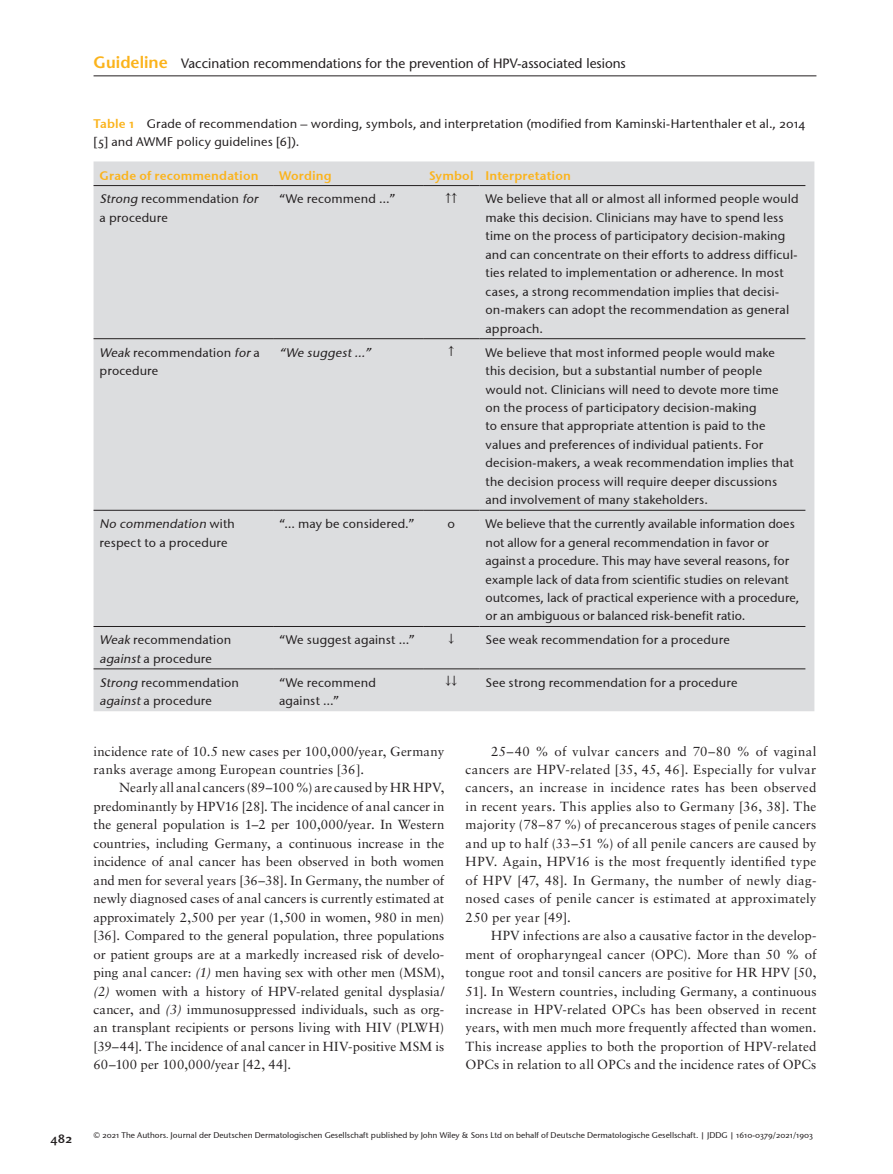
<style>
.page{position:relative;width:893px;height:1174px;background:#fff}
.page>*{position:absolute;margin:0;border:0;box-sizing:border-box;transform-origin:0 0}
.t1{font:13.5px "Stone Sans";color:#231f20}
.t2{font:13.2px/18.5px "Sabon";letter-spacing:.01em;color:#231f20;text-align:justify}
.t3{font:12.45px/18.5px "Stone Sans OSITCTT Medium";letter-spacing:.01em;color:#231f20}
.t4{font:12.45px "Stone Sans Sem OSITCTT Semi";letter-spacing:.01em;color:#fbb31b}
.t5{font:italic 12.45px "Stone Sans OSITCTT Medium";color:#231f20}
.t6{font:12.45px "STIX";color:#231f20}
.t7{font:12.45px "Stone Sans Sem OSITCTT Semi";color:#231f20}
.t8{font:8.25px "Stone Sans OSITCTT Medium";color:#231f20}
.s1{font-weight:600;font-size:16.5px;color:#fbb31b}
.s2{font-family:"Stone Sans Sem OSITCTT Semi";color:#fbb31b}
.s3{font-style:italic}
</style>
<div class="page">
<hr style="left:94px;top:76px;width:722px;height:1px;background:#231f20">
<div style="left:94px;top:161px;width:720px;height:550px;background:#dcdddf"></div>
<hr style="left:94px;top:185px;width:179px;height:1px;background:#231f20">
<hr style="left:273px;top:185px;width:150px;height:1px;background:#231f20">
<hr style="left:423px;top:185px;width:56px;height:1px;background:#231f20">
<hr style="left:479px;top:185px;width:326px;height:1px;background:#231f20">
<hr style="left:94px;top:338px;width:179px;height:1px;background:#231f20">
<hr style="left:273px;top:338px;width:150px;height:1px;background:#231f20">
<hr style="left:423px;top:338px;width:56px;height:1px;background:#231f20">
<hr style="left:479px;top:338px;width:326px;height:1px;background:#231f20">
<hr style="left:94px;top:510px;width:179px;height:1px;background:#231f20">
<hr style="left:273px;top:510px;width:150px;height:1px;background:#231f20">
<hr style="left:423px;top:510px;width:56px;height:1px;background:#231f20">
<hr style="left:479px;top:510px;width:326px;height:1px;background:#231f20">
<hr style="left:94px;top:626px;width:179px;height:1px;background:#231f20">
<hr style="left:273px;top:626px;width:150px;height:1px;background:#231f20">
<hr style="left:423px;top:626px;width:56px;height:1px;background:#231f20">
<hr style="left:479px;top:626px;width:326px;height:1px;background:#231f20">
<hr style="left:94px;top:668px;width:179px;height:1px;background:#231f20">
<hr style="left:273px;top:668px;width:150px;height:1px;background:#231f20">
<hr style="left:423px;top:668px;width:56px;height:1px;background:#231f20">
<hr style="left:479px;top:668px;width:326px;height:1px;background:#231f20">
<p class="t1" style="left:94px;top:55px;width:534px"><span class="s1">Guideline</span> Vaccination recommendations for the prevention of HPV-associated lesions</p>
<p class="t3" style="left:94px;top:114px;width:713px"><span class="s2">Table 1</span> Grade of recommendation – wording, symbols, and interpretation (modified from Kaminski-Hartenthaler et al., 2014 [5] and AWMF policy guidelines [6]).</p>
<p class="t4" style="left:100px;top:167px;width:160px">Grade of recommendation</p>
<p class="t4" style="left:279px;top:167px;width:54px">Wording</p>
<p class="t4" style="left:429px;top:167px;width:143px">Symbol Interpretation</p>
<p class="t3" style="left:100px;top:190px;width:163px"><span class="s3">Strong</span> recommendation <span class="s3">for </span>a procedure</p>
<p class="t3" style="left:279px;top:190px;width:118px">“We recommend …”</p>
<p class="t6" style="left:445px;top:188px;width:14px">↑↑</p>
<p class="t3" style="left:485px;top:190px;width:315px">We believe that all or almost all informed people would make this decision. Clinicians may have to spend less time on the process of participatory decision-making and can concentrate on their efforts to address difficul&shy;ties related to implementation or adherence. In most cases, a strong recommendation implies that decisi&shy;on-makers can adopt the recommendation as general approach.</p>
<p class="t3" style="left:100px;top:343px;width:162px"><span class="s3">Weak</span> recommendation <span class="s3">for</span>a procedure</p>
<p class="t5" style="left:279px;top:345px;width:96px">“We suggest…”</p>
<p class="t6" style="left:448px;top:341px;width:8px">↑</p>
<p class="t3" style="left:485px;top:343px;width:310px">We believe that most informed people would make this decision, but a substantial number of people would not. Clinicians will need to devote more time on the process of participatory decision-making<br>to ensure that appropriate attention is paid to the values and preferences of individual patients. For decision-makers, a weak recommendation implies that the decision process will require deeper discussions and involvement of many stakeholders.</p>
<p class="t3" style="left:100px;top:514px;width:137px"><span class="s3">No commendation</span> w i t h respect to a procedure</p>
<p class="t3" style="left:279px;top:514px;width:137px">“… may be considered.”</p>
<p class="t3" style="left:447px;top:514px;width:9px">0</p>
<p class="t3" style="left:485px;top:514px;width:315px">We believe that the currently available information does not allow for a general recommendation in favor or against a procedure. This may have several reasons, for example lack of data from scientific studies on relevant outcomes, lack of practical experience with a procedure, or an ambiguous or balanced risk-benefit ratio.</p>
<p class="t3" style="left:100px;top:631px;width:133px"><span class="s3">Weak</span> recommendation <span class="s3">against</span>a procedure</p>
<p class="t3" style="left:279px;top:631px;width:137px">“We suggest against …”</p>
<p class="t6" style="left:448px;top:629px;width:8px">↓</p>
<p class="t3" style="left:485px;top:631px;width:246px">See weak recommendation for a procedure</p>
<p class="t3" style="left:100px;top:673px;width:141px"><span class="s3">Strong</span> recommendation <span class="s3">against</span>a procedure</p>
<p class="t3" style="left:279px;top:673px;width:98px">“We recommend against …”</p>
<p class="t6" style="left:445px;top:671px;width:14px">↓↓</p>
<p class="t3" style="left:485px;top:673px;width:253px">See strong recommendation for a procedure</p>
<p class="t2" style="left:94px;top:741px;width:352px">incidence rate of 10.5 new cases per 100,000/year, Germany ranks average among European countries [36].</p>
<p class="t2" style="left:94px;top:778px;width:352px;text-indent:26px">Nearly all anal cancers (89–100%) are caused by HR HPV, predominantly by HPV16 [28]. The incidence of anal cancer in the general population is 1–2 per 100,000/year. In Western countries, including Germany, a continuous increase in the incidence of anal cancer has been observed in both women and men for several years [36–38]. In Germany, the number of newly diagnosed cases of anal cancers is currently estimated at approximately 2,500 per year (1,500 in women, 980 in men) [36]. Compared to the general population, three populations or patient groups are at a markedly increased risk of develo&shy;ping anal cancer: <span class="s3">(1)</span> men having sex with other men (MSM), <span class="s3">(2)</span> women with a history of HPV-related genital dysplasia/ cancer, and <span class="s3">(3)</span> immunosuppressed individuals, such as org&shy;an transplant recipients or persons living with HIV (PLWH) [39–44]. The incidence of anal cancer in HIV-positive MSM is 60–100 per 100,000/year [42, 44].</p>
<p class="t2" style="left:466px;top:741px;width:352px;text-indent:26px">25–40 % of vulvar cancers and 70–80 % of vaginal cancers are HPV-related [35, 45, 46]. Especially for vulvar cancers, an increase in incidence rates has been observed in recent years. This applies also to Germany [36, 38]. The majority (78–87 %) of precancerous stages of penile cancers and up to half (33–51 %) of all penile cancers are caused by HPV. Again, HPV16 is the most frequently identified type of HPV [47, 48]. In Germany, the number of newly diag&shy;nosed cases of penile cancer is estimated at approximately 250 per year [49].</p>
<p class="t2" style="left:466px;top:926px;width:352px;text-indent:26px">HPV infections are also a causative factor in the develop&shy;ment of oropharyngeal cancer (OPC). More than 50 % of tongue root and tonsil cancers are positive for HR HPV [50, 51]. In Western countries, including Germany, a continuous increase in HPV-related OPCs has been observed in recent years, with men much more frequently affected than women.<br>This increase applies to both the proportion of HPV-related OPCs in relation to all OPCs and the incidence rates of OPCs</p>
<p class="t7" style="left:51px;top:1131px;width:23px">482</p>
<p class="t8" style="left:94px;top:1130px;width:721px">© 2021 The Authors. Journal der Deutschen Dermatologischen Gesellschaft published by John Wiley &amp; Sons Ltd on behalf of Deutsche Dermatologische Gesellschaft. | JDDG | 1610-0379/2021/1903</p>
</div>
